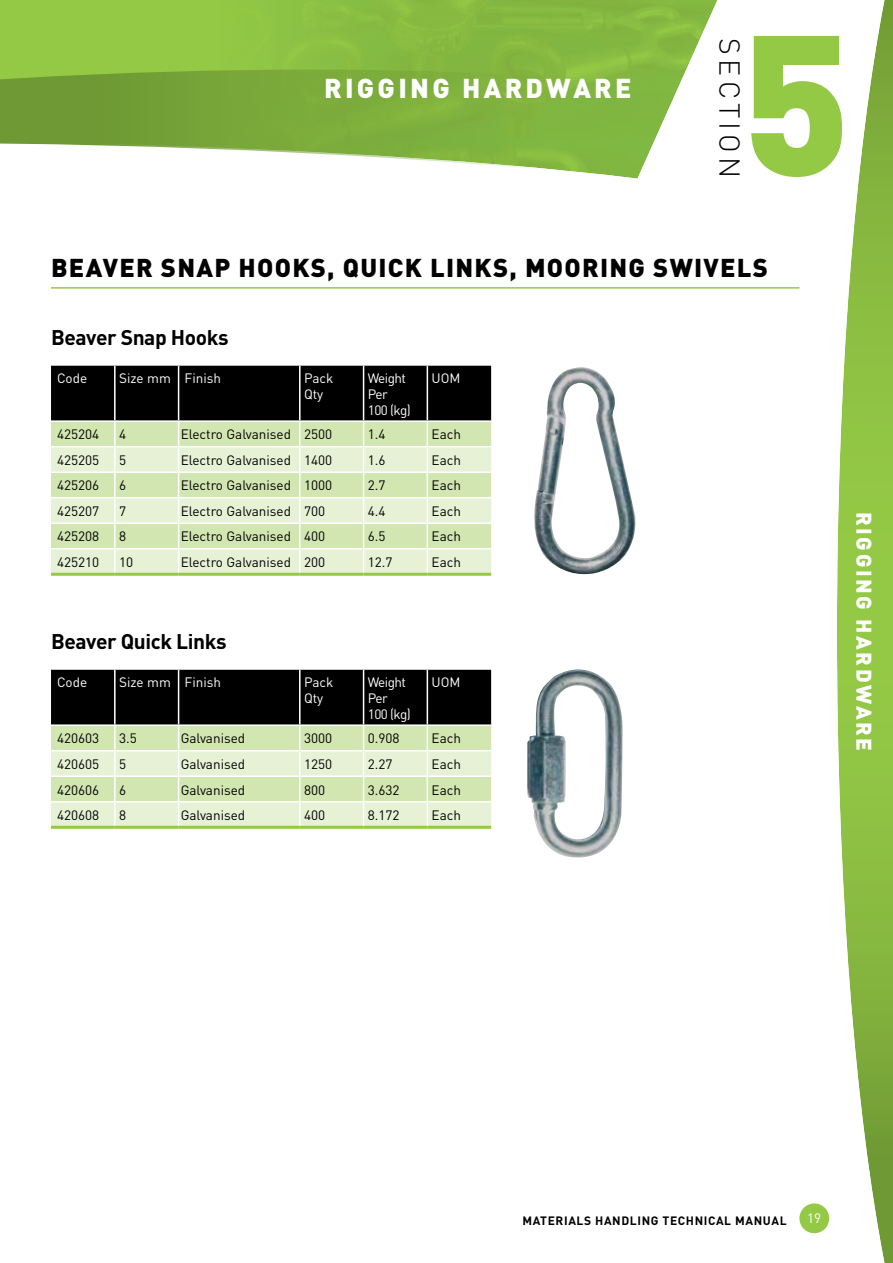
<style>
.page{position:relative;width:893px;height:1263px;background:#fff}
.page>*{position:absolute;margin:0;border:0;box-sizing:border-box;transform-origin:0 0}
.t1{font:900 196.5px "DIN";color:#94c946}
.t2{font:300 28.5px "DIN";letter-spacing:.15em;color:#000}
.t3{font:900 27px "DIN";letter-spacing:.12em;color:#fff}
.t4{font:900 25.5px "DIN";letter-spacing:.05em;color:#000}
.t5{font:700 21px "DIN";letter-spacing:-.02em;color:#000}
.t6{font:900 21px "DIN";letter-spacing:.12em;color:#fff}
.t7{font:13.5px "DIN";color:#000}
.t8{font:13.5px/16.2px "DIN";color:#fff}
.t9{font:700 12px "DIN";letter-spacing:.05em;color:#000}
</style>
<div class="page">
<div style="left:799px;top:1203px;width:30px;height:30px;background:#94c946;border-radius:50%"></div>
<div style="left:0;top:0;width:108px;height:54px;background:#94c946"></div>
<img style="left:108px;top:0;width:609px;height:90px">
<svg style="left:0;top:54px;width:677px;height:125px"></svg>
<svg style="left:837px;top:0;width:56px;height:1263px"></svg>
<hr style="left:51px;top:287px;width:748px;height:2px;background:#94c946">
<svg style="left:51px;top:366px;width:440px;height:207px;background:#a3ae92"></svg>
<hr style="left:51px;top:573px;width:64px;height:3px;background:#94c946">
<hr style="left:115px;top:573px;width:64px;height:3px;background:#94c946">
<hr style="left:179px;top:573px;width:121px;height:3px;background:#94c946">
<hr style="left:300px;top:573px;width:64px;height:3px;background:#94c946">
<hr style="left:364px;top:573px;width:63px;height:3px;background:#94c946">
<hr style="left:427px;top:573px;width:64px;height:3px;background:#94c946">
<svg style="left:51px;top:670px;width:440px;height:156px;background:#929b83"></svg>
<hr style="left:51px;top:826px;width:64px;height:3px;background:#94c946">
<hr style="left:115px;top:826px;width:64px;height:3px;background:#94c946">
<hr style="left:179px;top:826px;width:121px;height:3px;background:#94c946">
<hr style="left:300px;top:826px;width:64px;height:3px;background:#94c946">
<hr style="left:364px;top:826px;width:63px;height:3px;background:#94c946">
<hr style="left:427px;top:826px;width:64px;height:3px;background:#94c946">
<img style="left:534px;top:367px;width:102px;height:208px">
<img style="left:527px;top:669px;width:96px;height:189px">
<h3 class="t3" style="left:324px;top:77px;width:309px">RIGGING HARDWARE</h3>
<h2 class="t2" style="left:746px;top:38px;width:142px;rotate:90deg">SECTION</h2>
<h1 class="t1" style="left:741px;top:17px;width:111px">5</h1>
<h3 class="t4" style="left:51px;top:256px;width:718px">BEAVER SNAP HOOKS, QUICK LINKS, MOORING SWIVELS</h3>
<h3 class="t5" style="left:51px;top:330px;width:179px">Beaver Snap Hooks</h3>
<p class="t8" style="left:57px;top:371px;width:32px">Code</p>
<p class="t8" style="left:119px;top:371px;width:104px">Size mm Finish</p>
<p class="t8" style="left:304px;top:371px;width:31px">Pack<br>Qty</p>
<p class="t8" style="left:368px;top:371px;width:45px">Weight<br>Per<br>100 (kg)</p>
<p class="t8" style="left:432px;top:371px;width:31px">UOM</p>
<p class="t7" style="left:57px;top:428px;width:44px">425204</p>
<p class="t7" style="left:119px;top:428px;width:9px">4</p>
<p class="t7" style="left:181px;top:428px;width:153px">Electro Galvanised 2500</p>
<p class="t7" style="left:368px;top:428px;width:19px">1.4</p>
<p class="t7" style="left:432px;top:428px;width:31px">Each</p>
<p class="t7" style="left:57px;top:454px;width:44px">425205</p>
<p class="t7" style="left:119px;top:454px;width:9px">5</p>
<p class="t7" style="left:181px;top:454px;width:153px">Electro Galvanised 1400</p>
<p class="t7" style="left:368px;top:454px;width:19px">1.6</p>
<p class="t7" style="left:432px;top:454px;width:31px">Each</p>
<p class="t7" style="left:57px;top:480px;width:44px">425206</p>
<p class="t7" style="left:119px;top:480px;width:9px">6</p>
<p class="t7" style="left:181px;top:480px;width:153px">Electro Galvanised 1000</p>
<p class="t7" style="left:368px;top:480px;width:19px">2.7</p>
<p class="t7" style="left:432px;top:480px;width:31px">Each</p>
<p class="t7" style="left:57px;top:505px;width:44px">425207</p>
<p class="t7" style="left:119px;top:505px;width:9px">7</p>
<p class="t7" style="left:181px;top:505px;width:146px">Electro Galvanised 700</p>
<p class="t7" style="left:368px;top:505px;width:19px">4.4</p>
<p class="t7" style="left:432px;top:505px;width:31px">Each</p>
<p class="t7" style="left:57px;top:531px;width:44px">425208</p>
<p class="t7" style="left:119px;top:531px;width:9px">8</p>
<p class="t7" style="left:181px;top:531px;width:146px">Electro Galvanised 400</p>
<p class="t7" style="left:368px;top:531px;width:19px">6.5</p>
<p class="t7" style="left:432px;top:531px;width:31px">Each</p>
<p class="t7" style="left:57px;top:556px;width:44px">425210</p>
<p class="t7" style="left:119px;top:556px;width:16px">10</p>
<p class="t7" style="left:181px;top:556px;width:146px">Electro Galvanised 200</p>
<p class="t7" style="left:368px;top:556px;width:26px">12.7</p>
<p class="t7" style="left:432px;top:556px;width:31px">Each</p>
<h3 class="t5" style="left:51px;top:634px;width:177px">Beaver Quick Links</h3>
<p class="t8" style="left:57px;top:675px;width:32px">Code</p>
<p class="t8" style="left:119px;top:675px;width:104px">Size mm Finish</p>
<p class="t8" style="left:304px;top:675px;width:31px">Pack<br>Qty</p>
<p class="t8" style="left:368px;top:675px;width:45px">Weight<br>Per<br>100 (kg)</p>
<p class="t8" style="left:432px;top:675px;width:31px">UOM</p>
<p class="t7" style="left:57px;top:732px;width:44px">420603</p>
<p class="t7" style="left:119px;top:732px;width:19px">3.5</p>
<p class="t7" style="left:181px;top:732px;width:66px">Galvanised</p>
<p class="t7" style="left:304px;top:732px;width:30px">3000</p>
<p class="t7" style="left:368px;top:732px;width:33px">0.908</p>
<p class="t7" style="left:432px;top:732px;width:31px">Each</p>
<p class="t7" style="left:57px;top:758px;width:44px">420605</p>
<p class="t7" style="left:119px;top:758px;width:9px">5</p>
<p class="t7" style="left:181px;top:758px;width:66px">Galvanised</p>
<p class="t7" style="left:304px;top:758px;width:30px">1250</p>
<p class="t7" style="left:368px;top:758px;width:26px">2.27</p>
<p class="t7" style="left:432px;top:758px;width:31px">Each</p>
<p class="t7" style="left:57px;top:784px;width:44px">420606</p>
<p class="t7" style="left:119px;top:784px;width:9px">6</p>
<p class="t7" style="left:181px;top:784px;width:66px">Galvanised</p>
<p class="t7" style="left:304px;top:784px;width:23px">800</p>
<p class="t7" style="left:368px;top:784px;width:33px">3.632</p>
<p class="t7" style="left:432px;top:784px;width:31px">Each</p>
<p class="t7" style="left:57px;top:809px;width:44px">420608</p>
<p class="t7" style="left:119px;top:809px;width:9px">8</p>
<p class="t7" style="left:181px;top:809px;width:66px">Galvanised</p>
<p class="t7" style="left:304px;top:809px;width:23px">400</p>
<p class="t7" style="left:368px;top:809px;width:33px">8.172</p>
<p class="t7" style="left:432px;top:809px;width:31px">Each</p>
<h3 class="t6" style="left:873px;top:512px;width:240px;rotate:90deg">RIGGING HARDWARE</h3>
<p class="t9" style="left:522px;top:1216px;width:266px">MATERIALS HANDLING TECHNICAL MANUAL</p>
<p class="t8" style="left:807px;top:1211px;width:16px">19</p>
</div>
